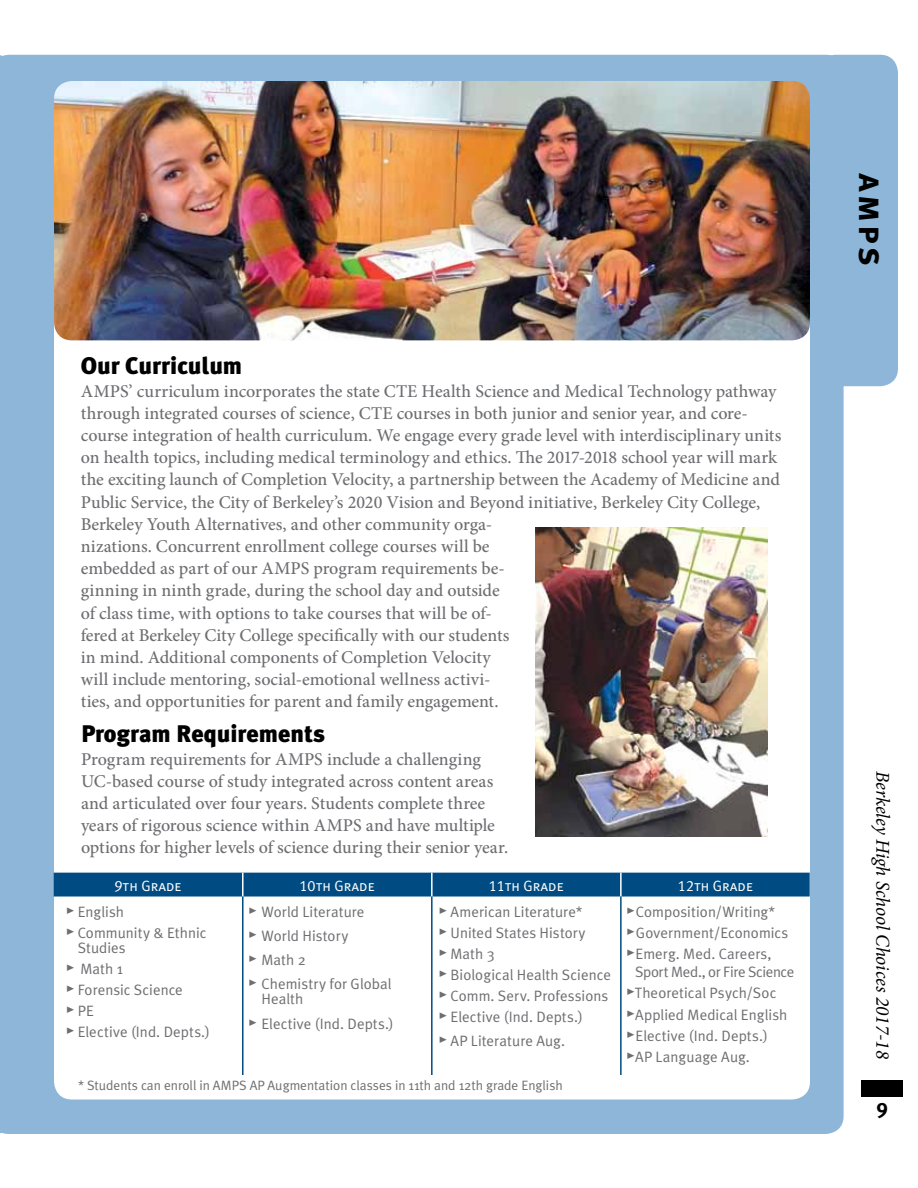
<style>
.page{position:relative;width:918px;height:1188px;background:#fff}
.page>*{position:absolute;margin:0;border:0;box-sizing:border-box;transform-origin:0 0}
.t1{font:36px "Meta Plus Bold Caps";color:#000}
.t2{font:900 24px "Meta Plus";color:#000}
.t3{font:700 21px "Meta Plus";color:#000}
.t4{font:italic 19.5px "Minion Pro";letter-spacing:-.005em;color:#000}
.t5{font:500 18px/22.2px "Minion Pro";letter-spacing:-.005em;color:#6d6e71}
.t6{font:15px/15px "Meta Plus Normal";letter-spacing:.005em;color:#6d6e71}
.t7{font:15px "Meta Plus Normal Caps";color:#fff}
.t8{font:13.5px "Meta Plus Normal";color:#6d6e71}
.s1{font-family:"Meta Plus Bold Caps";font-size:18px}
</style>
<div class="page">
<div style="left:861px;top:1081px;width:42px;height:16px;background:#000"></div>
<div style="left:0;top:55px;width:844px;height:1079px;background:#8db6d8"></div>
<div style="left:817px;top:55px;width:81px;height:331px;background:#8db6d8;border-radius:18px"></div>
<div style="left:54px;top:194px;width:756px;height:905px;background:#fff;border-radius:18px"></div>
<div style="left:54px;top:873px;width:756px;height:24px;background:#004c82"></div>
<hr style="left:242px;top:873px;width:2px;height:24px;background:#fff">
<hr style="left:431px;top:873px;width:2px;height:24px;background:#fff">
<hr style="left:620px;top:873px;width:2px;height:24px;background:#fff">
<hr style="left:242px;top:897px;width:2px;height:200px;background:#004c82">
<hr style="left:431px;top:897px;width:2px;height:200px;background:#004c82">
<hr style="left:620px;top:897px;width:2px;height:200px;background:#004c82">
<img style="left:54px;top:81px;width:756px;height:259px">
<div style="left:65px;top:1076px;width:581px;height:21px;background:#fff"></div>
<img style="left:536px;top:528px;width:231px;height:309px">
<h2 class="t2" style="left:81px;top:352px;width:163px">Our Curriculum</h2>
<p class="t5" style="left:81px;top:380px;width:702px">AMPS’ curriculum incorporates the state CTE Health Science and Medical Technology pathway through integrated courses of science, CTE courses in both junior and senior year, and core&shy;course integration of health curriculum. We engage every grade level with interdisciplinary units on health topics, including medical terminology and ethics. The 2017-2018 school year will mark the exciting launch of Completion Velocity, a partnership between the Academy of Medicine and Public Service, the City of Berkeley’s 2020 Vision and Beyond initiative, Berkeley City College, Berkeley Youth Alternatives, and other community orga-<br>nizations. Concurrent enrollment college courses will be<br>embedded as part of our AMPS program requirements be-<br>ginning in ninth grade, during the school day and outside<br>of class time, with options to take courses that will be of-<br>fered at Berkeley City College specifically with our students<br>in mind. Additional components of Completion Velocity<br>will include mentoring, social-emotional wellness activi-<br>ties, and opportunities for parent and family engagement.</p>
<h2 class="t2" style="left:81px;top:720px;width:246px">Program Requirements</h2>
<p class="t5" style="left:81px;top:748px;width:429px">Program requirements for AMPS include a challenging UC-based course of study integrated across content areas and articulated over four years. Students complete three years of rigorous science within AMPS and have multiple options for higher levels of science during their senior year.</p>
<p class="t7" style="left:115px;top:877px;width:69px">9th Grade</p>
<p class="t7" style="left:300px;top:877px;width:77px">10th Grade</p>
<p class="t7" style="left:489px;top:877px;width:77px">11th Grade</p>
<p class="t7" style="left:678px;top:877px;width:77px">12th Grade</p>
<p class="t6" style="left:66px;top:904px;width:60px"><span class="s1">•</span> English</p>
<p class="t6" style="left:78px;top:925px;width:130px;text-indent:-12px"><span class="s1">•</span> Community &amp; Ethnic<br>Studies</p>
<p class="t6" style="left:66px;top:961px;width:59px"><span class="s1">•</span> Math 1</p>
<p class="t6" style="left:66px;top:982px;width:119px"><span class="s1">•</span> Forensic Science</p>
<p class="t6" style="left:66px;top:1003px;width:29px"><span class="s1">•</span>PE</p>
<p class="t6" style="left:66px;top:1024px;width:146px"><span class="s1">•</span> Elective (Ind. Depts.)</p>
<p class="t6" style="left:626px;top:904px;width:150px"><span class="s1">•</span>Composition/Writing*</p>
<p class="t6" style="left:626px;top:925px;width:164px"><span class="s1">•</span>Government/Economics</p>
<p class="t6" style="left:635px;top:945px;width:161px;line-height:18px;text-indent:-9px"><span class="s1">•</span>Emerg. Med. Careers,<br>Sport Med., or Fire Science</p>
<p class="t6" style="left:626px;top:985px;width:152px"><span class="s1">•</span>Theoretical Psych/Soc</p>
<p class="t6" style="left:626px;top:1007px;width:163px"><span class="s1">•</span>Applied Medical English</p>
<p class="t6" style="left:626px;top:1028px;width:143px"><span class="s1">•</span>Elective (Ind. Depts.)</p>
<p class="t6" style="left:626px;top:1049px;width:125px"><span class="s1">•</span>AP Language Aug.</p>
<p class="t6" style="left:248px;top:904px;width:118px"><span class="s1">•</span> World Literature</p>
<p class="t6" style="left:248px;top:928px;width:102px"><span class="s1">•</span> World History</p>
<p class="t6" style="left:248px;top:952px;width:59px"><span class="s1">•</span> Math 2</p>
<p class="t6" style="left:262px;top:976px;width:132px;text-indent:-14px"><span class="s1">•</span> Chemistry for Global<br>Health</p>
<p class="t6" style="left:248px;top:1016px;width:147px"><span class="s1">•</span> Elective (Ind. Depts.)</p>
<p class="t6" style="left:439px;top:904px;width:145px"><span class="s1">•</span> American Literature*</p>
<p class="t6" style="left:439px;top:925px;width:148px"><span class="s1">•</span> United States History</p>
<p class="t6" style="left:439px;top:946px;width:58px"><span class="s1">•</span> Math 3</p>
<p class="t6" style="left:439px;top:967px;width:174px"><span class="s1">•</span> Biological Health Science</p>
<p class="t6" style="left:439px;top:988px;width:171px"><span class="s1">•</span> Comm. Serv. Professions</p>
<p class="t6" style="left:439px;top:1009px;width:146px"><span class="s1">•</span> Elective (Ind. Depts.)</p>
<p class="t6" style="left:439px;top:1033px;width:128px"><span class="s1">•</span> AP Literature Aug.</p>
<p class="t8" style="left:78px;top:1078px;width:486px">* Students can enroll in AMPS AP Augmentation classes in 11th and 12th grade English</p>
<h1 class="t1" style="left:892px;top:173px;width:94px;rotate:90deg">amps</h1>
<p class="t4" style="left:896px;top:771px;width:290px;rotate:90deg">Berkeley High School Choices 2017-18</p>
<p class="t3" style="left:877px;top:1095px;width:13px">9</p>
</div>
